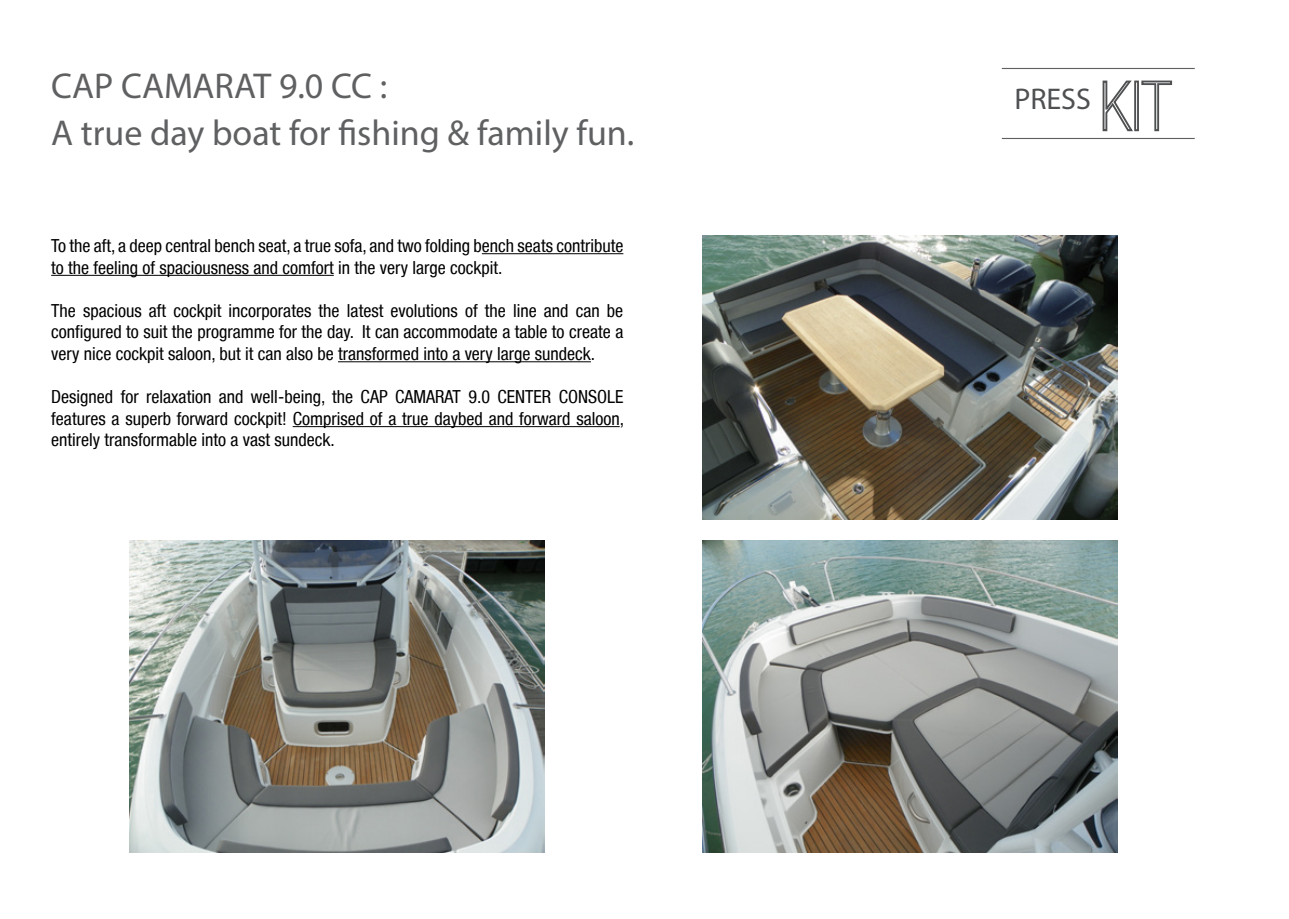
<style>
.page{position:relative;width:1289px;height:919px;background:#fff}
.page>*{position:absolute;margin:0;border:0;box-sizing:border-box;transform-origin:0 0}
.t1{font:36px "Myriad Pro";color:#5f6062}
.t2{font:30px "Myriad Pro";color:#4f5052}
.t3{font:condensed 18px/21.6px "Helvetica Neue LT";color:#000;text-align:justify}
</style>
<div class="page">
<svg style="left:1102px;top:80px;width:31px;height:52px"></svg>
<div style="left:1134px;top:81px;width:4px;height:50px;border:2px solid #4f5052"></div>
<svg style="left:1141px;top:80px;width:31px;height:52px"></svg>
<hr style="left:1001px;top:68px;width:193px;height:1px;background:#5f6062">
<hr style="left:1001px;top:138px;width:193px;height:1px;background:#5f6062">
<hr style="left:482px;top:253px;width:141px;height:1px;background:#000">
<hr style="left:51px;top:275px;width:283px;height:1px;background:#000">
<hr style="left:338px;top:361px;width:253px;height:1px;background:#000">
<hr style="left:293px;top:426px;width:326px;height:1px;background:#000">
<img style="left:702px;top:235px;width:415px;height:284px">
<img style="left:130px;top:541px;width:415px;height:311px">
<img style="left:702px;top:541px;width:415px;height:311px">
<p class="t1" style="left:51px;top:64px;width:337px">CAP CAMARAT 9.0 CC :</p>
<p class="t1" style="left:51px;top:111px;width:584px">A true day boat for fishing &amp; family fun.</p>
<p class="t3" style="left:51px;top:234px;width:573px">To the aft, a deep central bench seat, a true sofa, and two folding bench seats contribute to the feeling of spaciousness and comfort in the very large cockpit.</p>
<p class="t3" style="left:51px;top:299px;width:573px">The spacious aft cockpit incorporates the latest evolutions of the line and can be configured to suit the programme for the day. It can accommodate a table to create a very nice cockpit saloon, but it can also be transformed into a very large sundeck.</p>
<p class="t3" style="left:51px;top:386px;width:574px">Designed for relaxation and well-being, the CAP CAMARAT 9.0 CENTER CONSOLE features a superb forward cockpit! Comprised of a true daybed and forward saloon, entirely transformable into a vast sundeck.</p>
<h2 class="t2" style="left:1014px;top:81px;width:78px">PRESS</h2>
</div>
